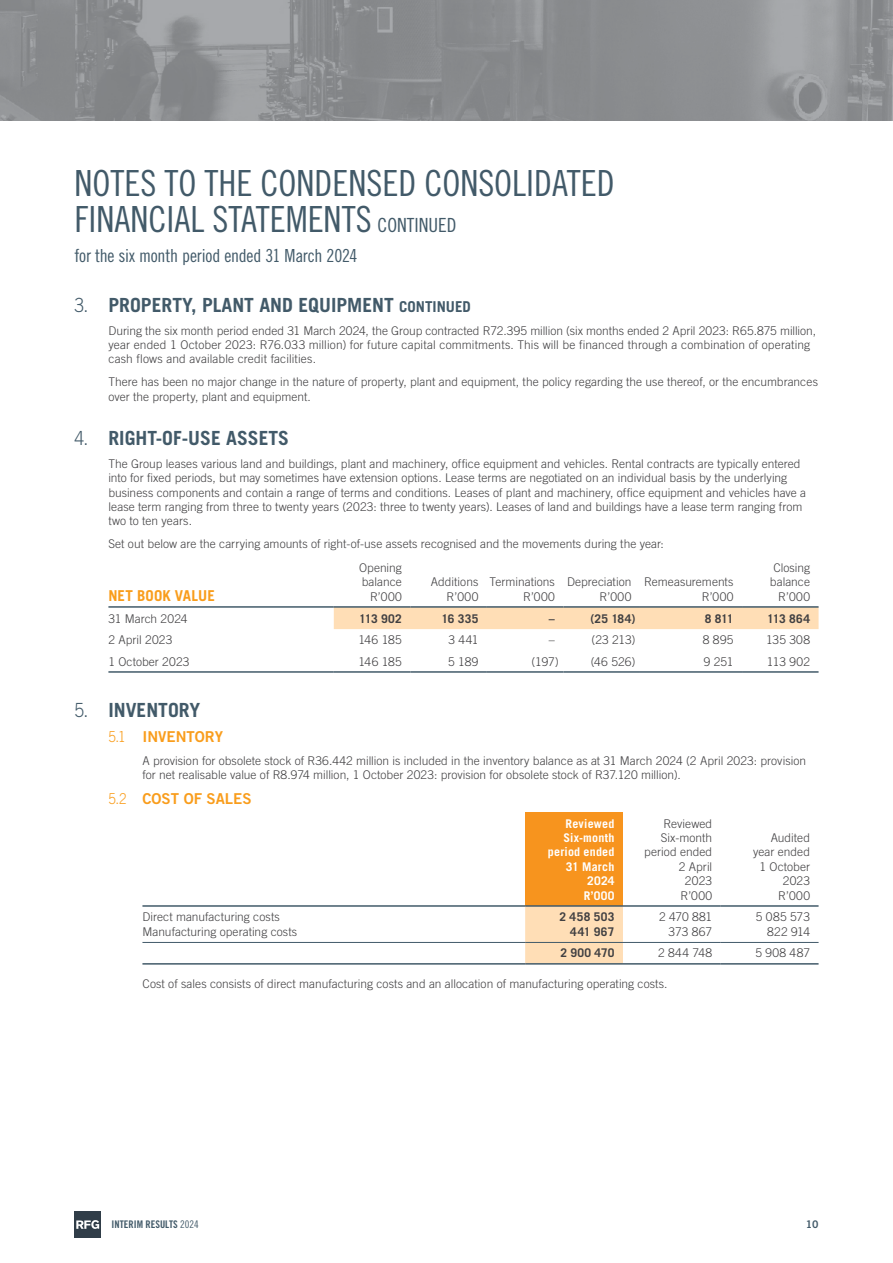
<style>
.page{position:relative;width:893px;height:1263px;background:#fff}
.page>*{position:absolute;margin:0;border:0;box-sizing:border-box;transform-origin:0 0}
.t1{font:36px/36px "Trade Gothic LT Std Cn 18";color:#425a69}
.t2{font:700 19.5px "Trade Gothic LT Std";color:#425a69}
.t3{font:18px "Trade Gothic LT Std Cn 18";letter-spacing:-.01em;color:#425a69}
.t4{font:15px "Trade Gothic LT Std Bd 2";color:#f99d1c}
.t5{font:700 15px "Trade Gothic LT Std";letter-spacing:.01em;color:#f99d1c}
.t6{font:300 12px/14.4px "Trade Gothic LT Std";letter-spacing:.005em;color:#414042;text-align:right}
.t7{font:700 12px "Trade Gothic LT Std";letter-spacing:.025em;color:#414042}
.t8{font:700 12px/14.4px "Trade Gothic LT Std";letter-spacing:.02em;color:#fff;text-align:right}
.t9{font:10.5px "Trade Gothic LT Std Bd Cn 20";color:#425a69}
.t10{font:10.5px "Trade Gothic LT Std Bd 2";color:#425a69}
.s1{font-size:19.5px}
.s2{font-weight:300}
.s3{font-size:15px}
.s4{font-family:"Trade Gothic LT Std";font-weight:300}
.s5{font-family:"Trade Gothic LT Std Cn 18"}
</style>
<div class="page">
<img style="left:0;top:0;width:893px;height:120px">
<div style="left:334px;top:608px;width:485px;height:21px;background:#ffdeb6"></div>
<hr style="left:108px;top:671px;width:226px;height:2px;background:#425a69">
<hr style="left:334px;top:671px;width:76px;height:2px;background:#425a69">
<hr style="left:410px;top:671px;width:77px;height:2px;background:#425a69">
<hr style="left:487px;top:671px;width:76px;height:2px;background:#425a69">
<hr style="left:563px;top:671px;width:77px;height:2px;background:#425a69">
<hr style="left:640px;top:671px;width:102px;height:2px;background:#425a69">
<hr style="left:742px;top:671px;width:77px;height:2px;background:#425a69">
<hr style="left:334px;top:606px;width:76px;height:2px;background:#425a69">
<hr style="left:410px;top:606px;width:77px;height:2px;background:#425a69">
<hr style="left:487px;top:606px;width:76px;height:2px;background:#425a69">
<hr style="left:563px;top:606px;width:77px;height:2px;background:#425a69">
<hr style="left:640px;top:606px;width:102px;height:2px;background:#425a69">
<hr style="left:742px;top:606px;width:77px;height:2px;background:#425a69">
<hr style="left:108px;top:606px;width:226px;height:2px;background:#425a69">
<div style="left:525px;top:812px;width:98px;height:94px;background:#f7941e"></div>
<div style="left:525px;top:907px;width:98px;height:56px;background:#ffdeb6"></div>
<hr style="left:142px;top:963px;width:383px;height:1px;background:#425a69">
<hr style="left:525px;top:963px;width:98px;height:1px;background:#425a69">
<hr style="left:623px;top:963px;width:98px;height:1px;background:#425a69">
<hr style="left:721px;top:963px;width:98px;height:1px;background:#425a69">
<hr style="left:142px;top:942px;width:383px;height:1px;background:#425a69">
<hr style="left:525px;top:942px;width:98px;height:1px;background:#425a69">
<hr style="left:623px;top:942px;width:98px;height:1px;background:#425a69">
<hr style="left:721px;top:942px;width:98px;height:1px;background:#425a69">
<hr style="left:142px;top:905px;width:383px;height:2px;background:#425a69">
<hr style="left:525px;top:905px;width:98px;height:2px;background:#425a69">
<hr style="left:623px;top:905px;width:98px;height:2px;background:#425a69">
<hr style="left:721px;top:905px;width:98px;height:2px;background:#425a69">
<svg style="left:74px;top:1211px;width:27px;height:27px"></svg>
<h1 class="t1" style="left:74px;top:165px;width:542px">NOTES TO THE CONDENSED CONSOLIDATED<br>FINANCIAL STATEMENTS <span class="s1">CONTINUED</span></h1>
<h3 class="t3" style="left:74px;top:245px;width:285px">for the six month period ended 31 March 2024</h3>
<h2 class="t2" style="left:74px;top:293px;width:398px"><span class="s2">3.</span> PROPERTY, PLANT AND EQUIPMENT <span class="s3">CONTINUED</span></h2>
<p class="t6" style="left:108px;top:323px;width:709px;text-align:left">During the six month period ended 31 March 2024, the Group contracted R72.395 million (six months ended 2 April 2023: R65.875 million, year ended 1 October 2023: R76.033 million) for future capital commitments. This will be financed through a combination of operating cash flows and available credit facilities.</p>
<p class="t6" style="left:108px;top:375px;width:711px;text-align:left">There has been no major change in the nature of property, plant and equipment, the policy regarding the use thereof, or the encumbrances over the property, plant and equipment.</p>
<h2 class="t2" style="left:74px;top:426px;width:216px"><span class="s2">4.</span> RIGHT-OF-USE ASSETS</h2>
<p class="t6" style="left:108px;top:456px;width:699px;text-align:left">The Group leases various land and buildings, plant and machinery, office equipment and vehicles. Rental contracts are typically entered into for fixed periods, but may sometimes have extension options. Lease terms are negotiated on an individual basis by the underlying business components and contain a range of terms and conditions. Leases of plant and machinery, office equipment and vehicles have a lease term ranging from three to twenty years (2023: three to twenty years). Leases of land and buildings have a lease term ranging from two to ten years.</p>
<p class="t6" style="left:108px;top:537px;width:557px">Set out below are the carrying amounts of right-of-use assets recognised and the movements during the year:</p>
<p class="t5" style="left:108px;top:586px;width:108px">NET BOOK VALUE</p>
<p class="t6" style="left:359px;top:560px;width:44px">Opening balance<br>R’000</p>
<p class="t6" style="left:770px;top:560px;width:42px">Closing balance<br>R’000</p>
<p class="t6" style="left:431px;top:574px;width:49px">Additions<br>R’000</p>
<p class="t6" style="left:490px;top:574px;width:67px">Terminations<br>R’000</p>
<p class="t6" style="left:567px;top:574px;width:66px">Depreciation<br>R’000</p>
<p class="t6" style="left:644px;top:574px;width:91px">Remeasurements<br>R’000</p>
<p class="t6" style="left:108px;top:611px;width:81px">31 March 2024</p>
<p class="t7" style="left:359px;top:611px;width:44px">113 902</p>
<p class="t7" style="left:441px;top:611px;width:38px">16 335</p>
<p class="t7" style="left:549px;top:611px;width:7px">–</p>
<p class="t7" style="left:590px;top:611px;width:46px">(25 184)</p>
<p class="t7" style="left:705px;top:611px;width:30px">8 811</p>
<p class="t7" style="left:767px;top:611px;width:44px">113 864</p>
<p class="t6" style="left:108px;top:632px;width:65px">2 April 2023</p>
<p class="t6" style="left:358px;top:632px;width:45px">146 185</p>
<p class="t6" style="left:448px;top:632px;width:31px">3 441</p>
<p class="t6" style="left:549px;top:632px;width:7px">–</p>
<p class="t6" style="left:591px;top:632px;width:45px">(23 213)</p>
<p class="t6" style="left:703px;top:632px;width:32px">8 895</p>
<p class="t6" style="left:766px;top:632px;width:46px">135 308</p>
<p class="t6" style="left:108px;top:654px;width:83px">1 October 2023</p>
<p class="t6" style="left:358px;top:654px;width:45px">146 185</p>
<p class="t6" style="left:448px;top:654px;width:32px">5 189</p>
<p class="t6" style="left:532px;top:654px;width:29px">(197)</p>
<p class="t6" style="left:591px;top:654px;width:46px">(46 526)</p>
<p class="t6" style="left:704px;top:654px;width:31px">9 251</p>
<p class="t6" style="left:767px;top:654px;width:45px">113 902</p>
<h2 class="t2" style="left:74px;top:698px;width:127px"><span class="s2">5.</span> INVENTORY</h2>
<p class="t4" style="left:108px;top:727px;width:116px"><span class="s4">5.1</span> INVENTORY</p>
<p class="t6" style="left:142px;top:753px;width:665px;text-align:left">A provision for obsolete stock of R36.442 million is included in the inventory balance as at 31 March 2024 (2 April 2023: provision for net realisable value of R8.974 million, 1 October 2023: provision for obsolete stock of R37.120 million).</p>
<p class="t4" style="left:108px;top:789px;width:145px"><span class="s4">5.2</span> COST OF SALES</p>
<p class="t8" style="left:548px;top:816px;width:68px">Reviewed<br>Six-month period ended<br>31 March<br>2024<br>R’000</p>
<p class="t6" style="left:644px;top:816px;width:70px">Reviewed<br>Six-month period ended<br>2 April<br>2023<br>R’000</p>
<p class="t6" style="left:753px;top:830px;width:59px">Audited year ended<br>1 October<br>2023<br>R’000</p>
<p class="t6" style="left:142px;top:909px;width:139px">Direct manufacturing costs</p>
<p class="t7" style="left:559px;top:909px;width:56px">2 458 503</p>
<p class="t6" style="left:659px;top:909px;width:55px">2 470 881</p>
<p class="t6" style="left:756px;top:909px;width:56px">5 085 573</p>
<p class="t6" style="left:142px;top:924px;width:156px">Manufacturing operating costs</p>
<p class="t7" style="left:570px;top:924px;width:46px">441 967</p>
<p class="t6" style="left:668px;top:924px;width:45px">373 867</p>
<p class="t6" style="left:767px;top:924px;width:44px">822 914</p>
<p class="t7" style="left:560px;top:946px;width:56px">2 900 470</p>
<p class="t6" style="left:658px;top:946px;width:56px">2 844 748</p>
<p class="t6" style="left:755px;top:946px;width:56px">5 908 487</p>
<p class="t6" style="left:142px;top:976px;width:527px">Cost of sales consists of direct manufacturing costs and an allocation of manufacturing operating costs.</p>
<p class="t9" style="left:112px;top:1218px;width:89px">INTERIM RESULTS <span class="s5">2024</span></p>
<p class="t10" style="left:806px;top:1218px;width:14px">10</p>
</div>
